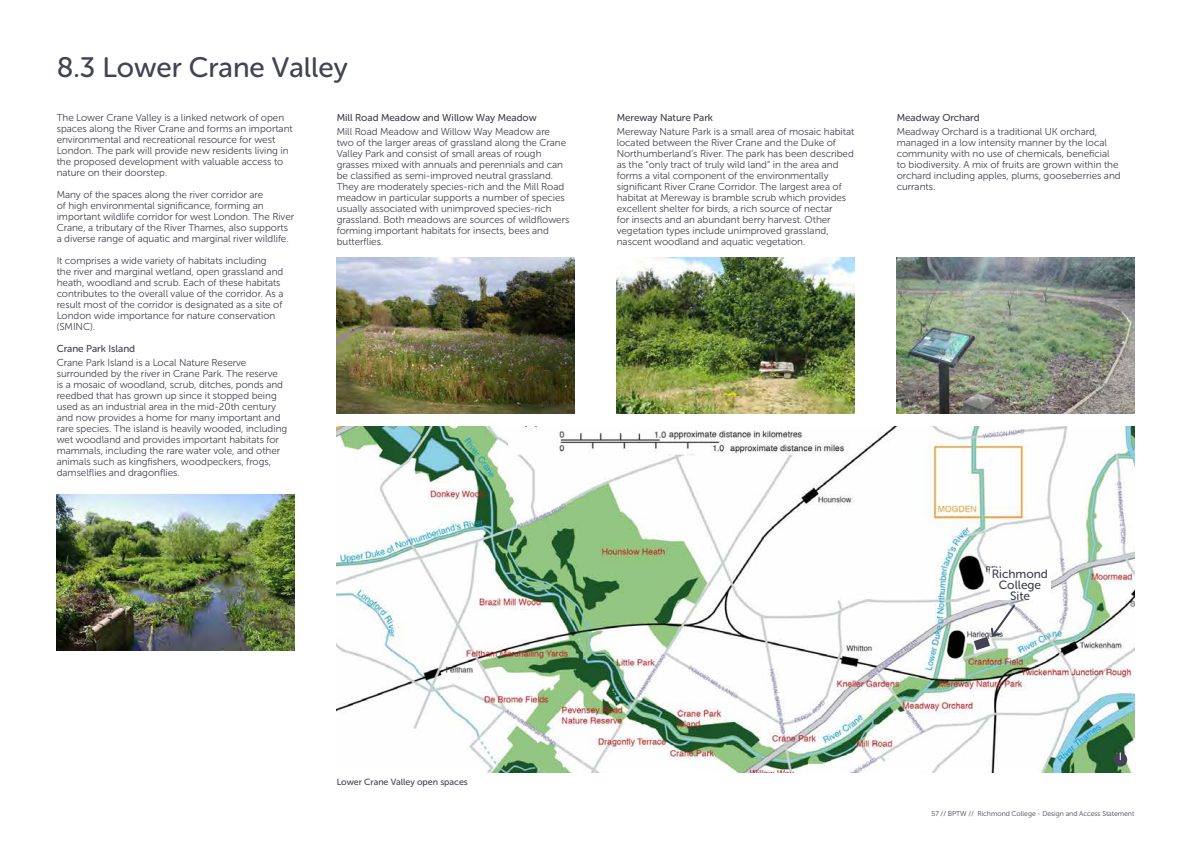
<style>
.page{position:relative;width:1191px;height:842px;background:#fff}
.page>*{position:absolute;margin:0;border:0;box-sizing:border-box;transform-origin:0 0}
.t1{font:28px "Museo Sans Rounded 500";color:#424353}
.t2{font:12px/11px "Museo Sans Rounded 500";color:#424353;text-align:center}
.t3{font:10px/11px "Museo Sans Rounded 300";color:#424353}
.t4{font:10px "Museo Sans Rounded 500";color:#424353}
.t5{font:9px "Museo Sans Rounded 500";color:#424353}
.t6{font:7px "Museo Sans Rounded 300";color:#424353}
.t7{font:6px "Museo Sans Rounded 500";color:#424353}
</style>
<div class="page">
<img style="left:617px;top:258px;width:237px;height:156px">
<img style="left:337px;top:258px;width:237px;height:156px">
<img style="left:337px;top:427px;width:797px;height:345px">
<div style="left:990px;top:569px;width:60px;height:31px;background:#fff"></div>
<svg style="left:972px;top:603px;width:44px;height:48px"></svg>
<img style="left:57px;top:494px;width:237px;height:156px">
<img style="left:896px;top:258px;width:238px;height:156px">
<svg style="left:1112px;top:752px;width:16px;height:15px"></svg>
<h1 class="t1" style="left:57px;top:52px;width:293px">8.3 Lower Crane Valley</h1>
<p class="t3" style="left:57px;top:112px;width:237px">The Lower Crane Valley is a linked network of open spaces along the River Crane and forms an important environmental and recreational resource for west London. The park will provide new residents living in the proposed development with valuable access to nature on their doorstep.</p>
<p class="t3" style="left:57px;top:189px;width:239px">Many of the spaces along the river corridor are<br>of high environmental significance, forming an important wildlife corridor for west London. The River Crane, a tributary of the River Thames, also supports a diverse range of aquatic and marginal river wildlife.</p>
<p class="t3" style="left:57px;top:255px;width:228px">It comprises a wide variety of habitats including the river and marginal wetland, open grassland and heath, woodland and scrub. Each of these habitats contributes to the overall value of the corridor. As a result most of the corridor is designated as a site of London wide importance for nature conservation (SMINC).</p>
<p class="t4" style="left:57px;top:343px;width:80px">Crane Park Island</p>
<p class="t3" style="left:57px;top:357px;width:232px">Crane Park Island is a Local Nature Reserve surrounded by the river in Crane Park. The reserve<br>is a mosaic of woodland, scrub, ditches, ponds and reedbed that has grown up since it stopped being used as an industrial area in the mid-20th century and now provides a home for many important and rare species. The island is heavily wooded, including wet woodland and provides important habitats for mammals, including the rare water vole, and other animals such as kingfishers, woodpeckers, frogs, damselflies and dragonflies.</p>
<p class="t4" style="left:337px;top:112px;width:202px">Mill Road Meadow and Willow Way Meadow</p>
<p class="t3" style="left:337px;top:126px;width:234px">Mill Road Meadow and Willow Way Meadow are two of the larger areas of grassland along the Crane Valley Park and consist of small areas of rough grasses mixed with annuals and perennials and can be classified as semi-improved neutral grassland.<br>They are moderately species-rich and the Mill Road meadow in particular supports a number of species usually associated with unimproved species-rich grassland. Both meadows are sources of wildflowers forming important habitats for insects, bees and butterflies.</p>
<p class="t4" style="left:617px;top:112px;width:98px">Mereway Nature Park</p>
<p class="t3" style="left:617px;top:126px;width:239px">Mereway Nature Park is a small area of mosaic habitat located between the River Crane and the Duke of Northumberland’s River. The park has been described as the “only tract of truly wild land” in the area and forms a vital component of the environmentally significant River Crane Corridor. The largest area of habitat at Mereway is bramble scrub which provides excellent shelter for birds, a rich source of nectar<br>for insects and an abundant berry harvest. Other vegetation types include unimproved grassland, nascent woodland and aquatic vegetation.</p>
<p class="t4" style="left:896px;top:112px;width:84px">Meadway Orchard</p>
<p class="t3" style="left:896px;top:126px;width:225px">Meadway Orchard is a traditional UK orchard, managed in a low intensity manner by the local community with no use of chemicals, beneficial to biodiversity. A mix of fruits are grown within the orchard including apples, plums, gooseberries and currants.</p>
<p class="t2" style="left:992px;top:568px;width:58px">Richmond<br>College<br>Site</p>
<p class="t5" style="left:337px;top:777px;width:133px">Lower Crane Valley open spaces</p>
<p class="t7" style="left:1118px;top:746px;width:6px">N</p>
<p class="t6" style="left:931px;top:809px;width:204px">57 // BPTW // Richmond College - Design and Access Statement</p>
</div>
